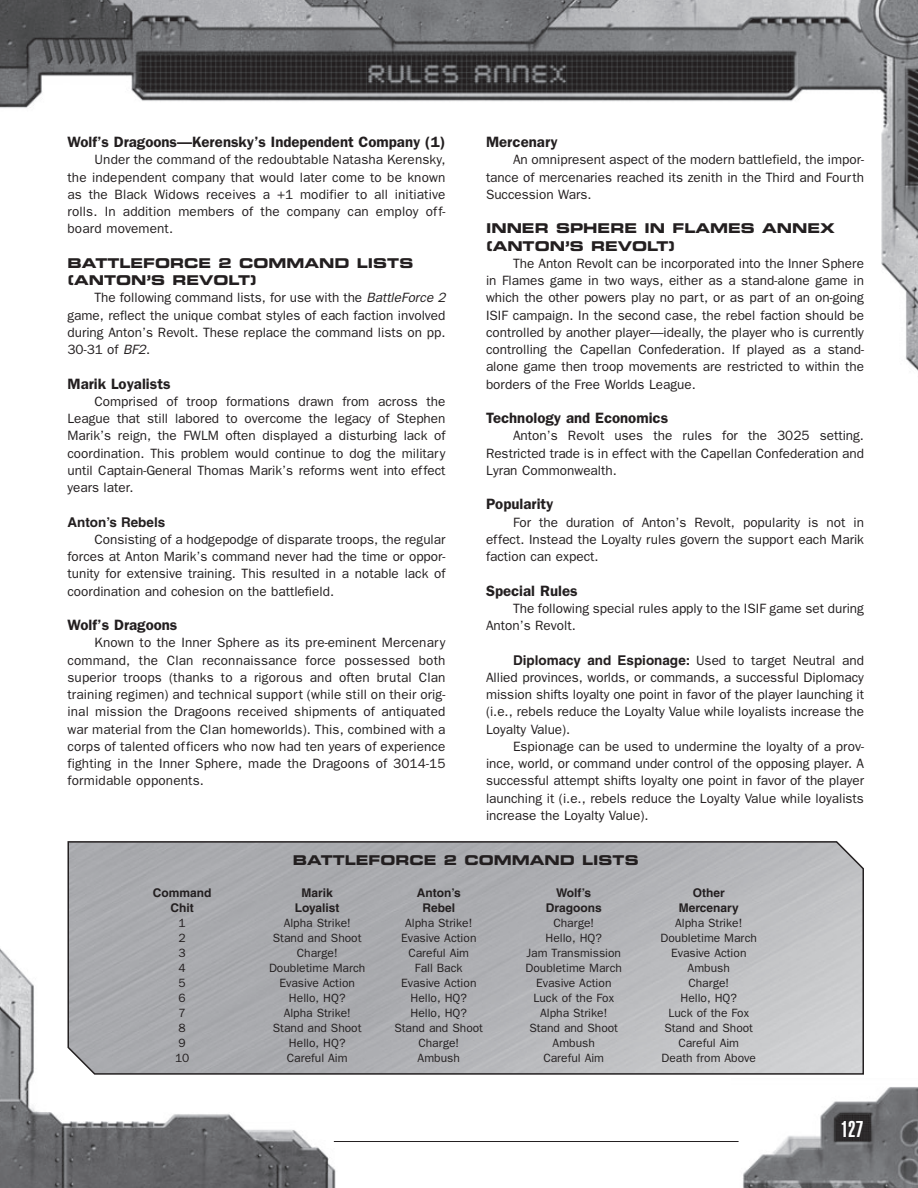
<style>
.page{position:relative;width:918px;height:1188px;background:#fff}
.page>*{position:absolute;margin:0;border:0;box-sizing:border-box;transform-origin:0 0}
.t1{font:900 extra-condensed 22.5px "Helvetica";color:#fff}
.t2{font:600 15px "Franklin Gothic";color:#231f20}
.t3{font:13.5px/17.2px "Franklin Gothic";color:#231f20;text-align:justify}
.t4{font:13.5px/17.2px "Eurostile LT Std Bold Ex 2";color:#231f20}
.t5{font:700 13.5px "Helvetica";color:#231f20}
.t6{font:12px "Franklin Gothic";color:#231f20}
.t7{font:700 12px "Helvetica";color:#231f20}
.s1{font-style:italic}
.s2{font-family:"Franklin Gothic";font-weight:400}
</style>
<div class="page">
<img style="left:743px;top:1087px;width:175px;height:101px">
<img style="left:0;top:948px;width:336px;height:240px">
<img style="left:1px;top:0;width:917px;height:371px">
<hr style="left:334px;top:1141px;width:405px;height:1px;background:#231f20">
<svg style="left:67px;top:841px;width:797px;height:234px;background:#afb0b4"></svg>
<p class="t2" style="left:68px;top:137px;width:380px">Wolf’s Dragoons—Kerensky’s Independent Company (1)</p>
<p class="t3" style="left:68px;top:152px;width:380px;text-indent:27px">Under the command of the redoubtable Natasha Kerensky, the independent company that would later come to be known as the Black Widows receives a +1 modifier to all initiative rolls. In addition members of the company can employ off&shy;board movement.</p>
<p class="t4" style="left:68px;top:255px;width:347px">BATTLEFORCE 2 COMMAND LISTS (ANTON’S REVOLT)</p>
<p class="t3" style="left:68px;top:290px;width:380px;text-indent:27px">The following command lists, for use with the <span class="s1">BattleForce 2 </span>game, reflect the unique combat styles of each faction involved during Anton’s Revolt. These replace the command lists on pp.<br>30-31 of <span class="s1">BF2</span>.</p>
<p class="t2" style="left:68px;top:378px;width:105px">Marik Loyalists</p>
<p class="t3" style="left:68px;top:394px;width:380px;text-indent:27px">Comprised of troop formations drawn from across the League that still labored to overcome the legacy of Stephen Marik’s reign, the FWLM often displayed a disturbing lack of coordination. This problem would continue to dog the military until Captain-General Thomas Marik’s reforms went into effect years later.</p>
<p class="t5" style="left:68px;top:517px;width:99px">Anton’s Rebels</p>
<p class="t3" style="left:68px;top:532px;width:380px;text-indent:27px">Consisting of a hodgepodge of disparate troops, the regular forces at Anton Marik’s command never had the time or oppor&shy;tunity for extensive training. This resulted in a notable lack of coordination and cohesion on the battlefield.</p>
<p class="t2" style="left:68px;top:620px;width:111px">Wolf’s Dragoons</p>
<p class="t3" style="left:68px;top:635px;width:380px;text-indent:27px">Known to the Inner Sphere as its pre-eminent Mercenary command, the Clan reconnaissance force possessed both superior troops (thanks to a rigorous and often brutal Clan training regimen) and technical support (while still on their orig&shy;inal mission the Dragoons received shipments of antiquated war material from the Clan homeworlds). This, combined with a corps of talented officers who now had ten years of experience fighting in the Inner Sphere, made the Dragoons of 3014-15 formidable opponents.</p>
<p class="t2" style="left:486px;top:137px;width:73px">Mercenary</p>
<p class="t3" style="left:486px;top:152px;width:380px;text-indent:27px">An omnipresent aspect of the modern battlefield, the impor&shy;tance of mercenaries reached its zenith in the Third and Fourth Succession Wars.</p>
<p class="t4" style="left:486px;top:221px;width:350px">INNER SPHERE IN FLAMES ANNEX (ANTON’S REVOLT)</p>
<p class="t3" style="left:486px;top:256px;width:380px;text-indent:27px">The Anton Revolt can be incorporated into the Inner Sphere in Flames game in two ways, either as a stand-alone game in which the other powers play no part, or as part of an on-going ISIF campaign. In the second case, the rebel faction should be controlled by another player—ideally, the player who is currently controlling the Capellan Confederation. If played as a stand&shy;alone game then troop movements are restricted to within the borders of the Free Worlds League.</p>
<p class="t2" style="left:486px;top:413px;width:184px">Technology and Economics</p>
<p class="t3" style="left:486px;top:428px;width:380px;text-indent:27px">Anton’s Revolt uses the rules for the 3025 setting.<br>Restricted trade is in effect with the Capellan Confederation and Lyran Commonwealth.</p>
<p class="t2" style="left:486px;top:499px;width:69px">Popularity</p>
<p class="t3" style="left:486px;top:515px;width:380px;text-indent:27px">For the duration of Anton’s Revolt, popularity is not in effect. Instead the Loyalty rules govern the support each Marik faction can expect.</p>
<p class="t2" style="left:486px;top:585px;width:93px">Special Rules</p>
<p class="t3" style="left:486px;top:601px;width:380px;text-indent:27px">The following special rules apply to the ISIF game set during<br>Anton’s Revolt.</p>
<p class="t5" style="left:513px;top:655px;width:353px">Diplomacy and Espionage: <span class="s2">Used to target Neutral and</span></p>
<p class="t3" style="left:486px;top:670px;width:380px">Allied provinces, worlds, or commands, a successful Diplomacy mission shifts loyalty one point in favor of the player launching it (i.e., rebels reduce the Loyalty Value while loyalists increase the Loyalty Value).</p>
<p class="t3" style="left:486px;top:739px;width:380px;text-indent:27px">Espionage can be used to undermine the loyalty of a prov&shy;ince, world, or command under control of the opposing player. A successful attempt shifts loyalty one point in favor of the player launching it (i.e., rebels reduce the Loyalty Value while loyalists increase the Loyalty Value).</p>
<p class="t4" style="left:293px;top:852px;width:347px">BATTLEFORCE 2 COMMAND LISTS</p>
<p class="t7" style="left:153px;top:888px;width:60px">Command</p>
<p class="t7" style="left:302px;top:888px;width:33px">Marik</p>
<p class="t7" style="left:417px;top:888px;width:45px">Anton’s</p>
<p class="t7" style="left:556px;top:888px;width:36px">Wolf’s</p>
<p class="t7" style="left:693px;top:888px;width:34px">Other</p>
<p class="t7" style="left:171px;top:903px;width:25px">Chit</p>
<p class="t7" style="left:295px;top:903px;width:46px">Loyalist</p>
<p class="t7" style="left:422px;top:903px;width:34px">Rebel</p>
<p class="t7" style="left:546px;top:903px;width:57px">Dragoons</p>
<p class="t7" style="left:679px;top:903px;width:61px">Mercenary</p>
<p class="t6" style="left:179px;top:919px;width:9px">1</p>
<p class="t6" style="left:284px;top:919px;width:69px">Alpha Strike!</p>
<p class="t6" style="left:405px;top:919px;width:69px">Alpha Strike!</p>
<p class="t6" style="left:553px;top:919px;width:42px">Charge!</p>
<p class="t6" style="left:675px;top:919px;width:69px">Alpha Strike!</p>
<p class="t6" style="left:179px;top:934px;width:9px">2</p>
<p class="t6" style="left:273px;top:934px;width:90px">Stand and Shoot</p>
<p class="t6" style="left:401px;top:934px;width:77px">Evasive Action</p>
<p class="t6" style="left:545px;top:934px;width:58px">Hello, HQ?</p>
<p class="t6" style="left:661px;top:934px;width:98px">Doubletime March</p>
<p class="t6" style="left:179px;top:949px;width:9px">3</p>
<p class="t6" style="left:297px;top:949px;width:42px">Charge!</p>
<p class="t6" style="left:408px;top:949px;width:62px">Careful Aim</p>
<p class="t6" style="left:526px;top:949px;width:96px">Jam Transmission</p>
<p class="t6" style="left:671px;top:949px;width:77px">Evasive Action</p>
<p class="t6" style="left:179px;top:964px;width:9px">4</p>
<p class="t6" style="left:269px;top:964px;width:98px">Doubletime March</p>
<p class="t6" style="left:415px;top:964px;width:49px">Fall Back</p>
<p class="t6" style="left:526px;top:964px;width:98px">Doubletime March</p>
<p class="t6" style="left:688px;top:964px;width:44px">Ambush</p>
<p class="t6" style="left:179px;top:979px;width:9px">5</p>
<p class="t6" style="left:280px;top:979px;width:77px">Evasive Action</p>
<p class="t6" style="left:401px;top:979px;width:77px">Evasive Action</p>
<p class="t6" style="left:536px;top:979px;width:77px">Evasive Action</p>
<p class="t6" style="left:688px;top:979px;width:42px">Charge!</p>
<p class="t6" style="left:179px;top:994px;width:9px">6</p>
<p class="t6" style="left:289px;top:994px;width:58px">Hello, HQ?</p>
<p class="t6" style="left:410px;top:994px;width:58px">Hello, HQ?</p>
<p class="t6" style="left:533px;top:994px;width:82px">Luck of the Fox</p>
<p class="t6" style="left:680px;top:994px;width:58px">Hello, HQ?</p>
<p class="t6" style="left:179px;top:1009px;width:9px">7</p>
<p class="t6" style="left:284px;top:1009px;width:69px">Alpha Strike!</p>
<p class="t6" style="left:410px;top:1009px;width:58px">Hello, HQ?</p>
<p class="t6" style="left:540px;top:1009px;width:69px">Alpha Strike!</p>
<p class="t6" style="left:668px;top:1009px;width:82px">Luck of the Fox</p>
<p class="t6" style="left:179px;top:1024px;width:9px">8</p>
<p class="t6" style="left:273px;top:1024px;width:90px">Stand and Shoot</p>
<p class="t6" style="left:394px;top:1024px;width:90px">Stand and Shoot</p>
<p class="t6" style="left:529px;top:1024px;width:90px">Stand and Shoot</p>
<p class="t6" style="left:664px;top:1024px;width:90px">Stand and Shoot</p>
<p class="t6" style="left:179px;top:1039px;width:9px">9</p>
<p class="t6" style="left:289px;top:1039px;width:58px">Hello, HQ?</p>
<p class="t6" style="left:418px;top:1039px;width:42px">Charge!</p>
<p class="t6" style="left:553px;top:1039px;width:44px">Ambush</p>
<p class="t6" style="left:678px;top:1039px;width:62px">Careful Aim</p>
<p class="t6" style="left:175px;top:1054px;width:16px">10</p>
<p class="t6" style="left:287px;top:1054px;width:62px">Careful Aim</p>
<p class="t6" style="left:418px;top:1054px;width:44px">Ambush</p>
<p class="t6" style="left:543px;top:1054px;width:62px">Careful Aim</p>
<p class="t6" style="left:662px;top:1054px;width:96px">Death from Above</p>
<h1 class="t1" style="left:841px;top:1121px;width:24px">127</h1>
</div>
